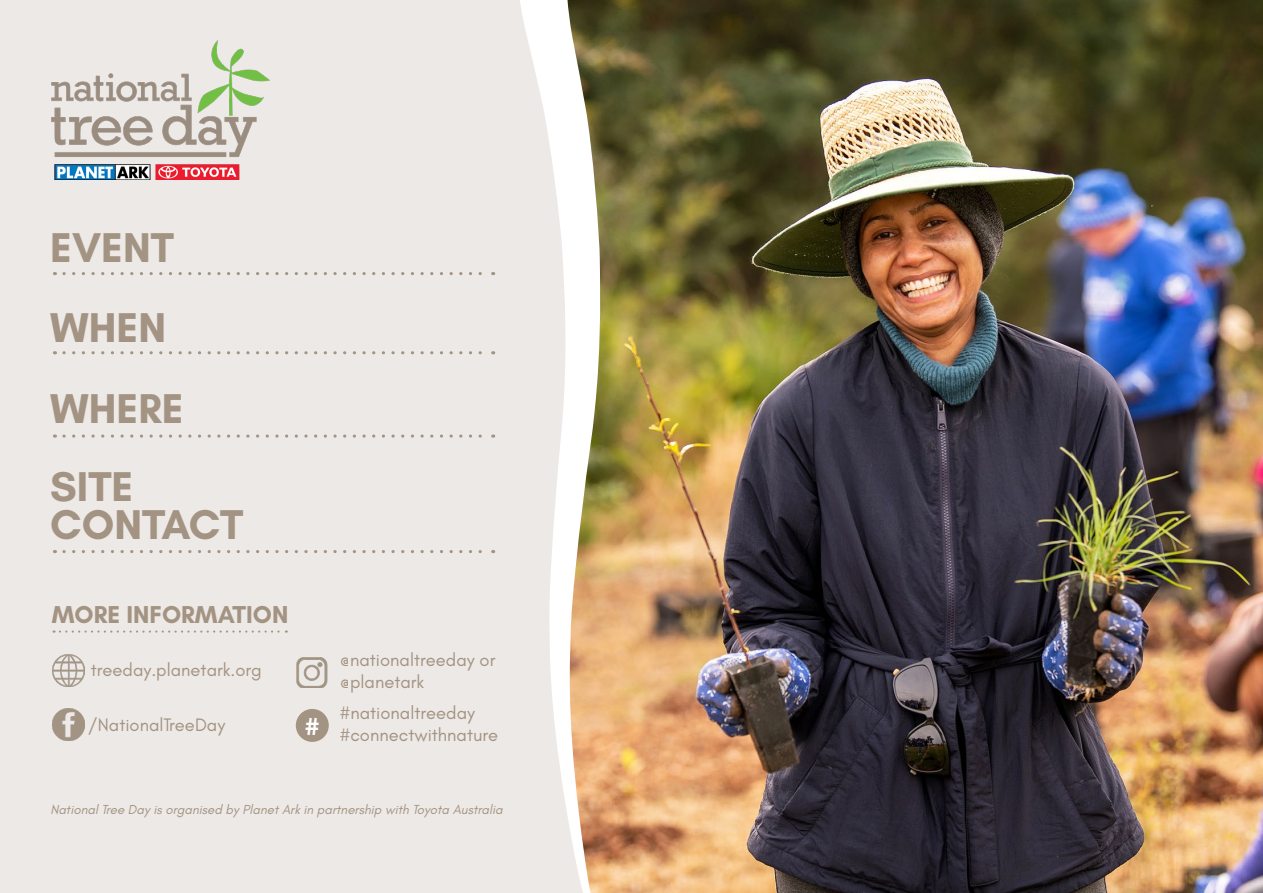
<style>
.page{position:relative;width:1263px;height:893px;background:#fff}
.page>*{position:absolute;margin:0;border:0;box-sizing:border-box;transform-origin:0 0}
.t1{font:700 42.45px "Glacial Indifference";color:#a39382}
.t2{font:700 24.9px "Glacial Indifference";color:#a39382}
.t3{font:700 24.6px "Glacial Indifference";color:#fff}
.t4{font:18.3px "Glacial Indifference";color:#a39382}
.t5{font:italic 13.35px "Glacial Indifference";color:#a39382}
</style>
<div class="page">
<div style="left:0;top:0;width:214px;height:893px;background:#ede9e6"></div>
<img style="left:602px;top:0;width:661px;height:893px">
<svg style="left:588px;top:0;width:14px;height:893px"></svg>
<svg style="left:112px;top:0;width:476px;height:893px;fill:#ede9e6"></svg>
<img style="left:52px;top:40px;width:218px;height:140px">
<svg style="left:54px;top:630px;width:233px;height:3px"></svg>
<svg style="left:64px;top:272px;width:430px;height:3px"></svg>
<svg style="left:64px;top:351px;width:430px;height:3px"></svg>
<svg style="left:64px;top:434px;width:430px;height:4px"></svg>
<svg style="left:64px;top:550px;width:430px;height:3px"></svg>
<img style="left:296px;top:657px;width:32px;height:30px">
<img style="left:53px;top:709px;width:32px;height:31px">
<img style="left:53px;top:655px;width:31px;height:31px">
<div style="left:296px;top:709px;width:33px;height:33px;background:#a39382;border-radius:50%"></div>
<p class="t1" style="left:50px;top:221px;width:125px">EVENT</p>
<p class="t1" style="left:50px;top:302px;width:117px">WHEN</p>
<p class="t1" style="left:50px;top:383px;width:135px">WHERE</p>
<p class="t1" style="left:50px;top:460px;width:85px">SITE</p>
<p class="t1" style="left:50px;top:499px;width:195px">CONTACT</p>
<p class="t2" style="left:52px;top:599px;width:238px">MORE INFORMATION</p>
<p class="t4" style="left:91px;top:659px;width:172px">treeday.planetark.org</p>
<p class="t4" style="left:88px;top:715px;width:139px">/NationalTreeDay</p>
<p class="t3" style="left:305px;top:711px;width:15px">#</p>
<p class="t4" style="left:340px;top:650px;width:157px">@nationaltreeday or</p>
<p class="t4" style="left:340px;top:672px;width:86px">@planetark</p>
<p class="t4" style="left:340px;top:703px;width:136px">#nationaltreeday</p>
<p class="t4" style="left:340px;top:725px;width:160px">#connectwithnature</p>
<p class="t5" style="left:50px;top:802px;width:454px">National Tree Day is organised by Planet Ark in partnership with Toyota Australia</p>
</div>
